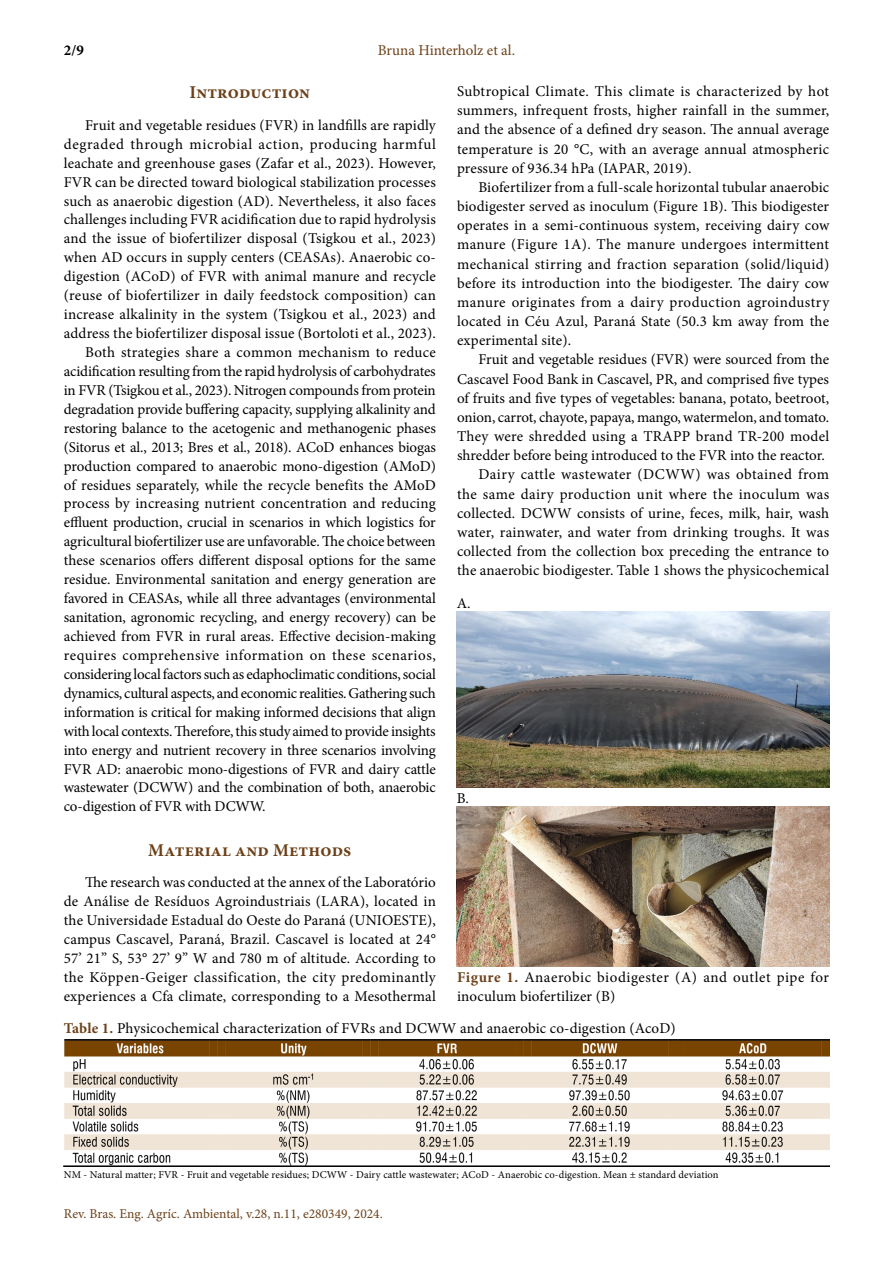
<style>
.page{position:relative;width:893px;height:1263px;background:#fff}
.page>*{position:absolute;margin:0;border:0;box-sizing:border-box;transform-origin:0 0}
.t1{font:700 18px "Minion Pro";letter-spacing:.01em;color:#6c4119}
.t2{font:15px/19.2px "Minion Pro";letter-spacing:.005em;color:#000;text-align:justify}
.t3{font:15px "Minion Pro";letter-spacing:-.015em;color:#000}
.t4{font:15px "Minion Pro";letter-spacing:-.02em;color:#000}
.t5{font:15px/18.8px "Minion Pro";letter-spacing:.025em;color:#000}
.t6{font:15px "Minion Pro";letter-spacing:.03em;color:#000}
.t7{font:15px "Minion Pro";letter-spacing:.045em;color:#000}
.t8{font:15px "Minion Pro";letter-spacing:-.005em;color:#6c4119}
.t9{font:700 15px "Minion Pro";color:#000}
.t10{font:13.5px "Minion Pro";color:#6c4119}
.t11{font:10.5px "Minion Pro";letter-spacing:.01em;color:#000}
.s1{font-weight:700;color:#6c4119}
</style>
<div class="page">
<img style="left:64px;top:1039px;width:765px;height:127px">
<img style="left:457px;top:807px;width:372px;height:160px">
<img style="left:457px;top:612px;width:372px;height:175px">
<p class="t9" style="left:64px;top:40px;width:21px">2/9</p>
<p class="t8" style="left:378px;top:40px;width:139px">Bruna Hinterholz et al.</p>
<p class="t1" style="left:190px;top:80px;width:122px">Introduction</p>
<p class="t2" style="left:85px;top:115px;width:352px">Fruit and vegetable residues (FVR) in landfills are rapidly</p>
<p class="t7" style="left:64px;top:134px;width:374px">degraded through microbial action, producing harmful</p>
<p class="t2" style="left:64px;top:153px;width:374px">leachate and greenhouse gases (Zafar et al., 2023). However,</p>
<p class="t2" style="left:64px;top:172px;width:374px">FVR can be directed toward biological stabilization processes</p>
<p class="t2" style="left:64px;top:191px;width:374px">such as anaerobic digestion (AD). Nevertheless, it also faces</p>
<p class="t2" style="left:64px;top:210px;width:374px">challenges including FVR acidification due to rapid hydrolysis</p>
<p class="t2" style="left:64px;top:229px;width:374px">and the issue of biofertilizer disposal (Tsigkou et al., 2023)</p>
<p class="t2" style="left:64px;top:248px;width:374px">when AD occurs in supply centers (CEASAs). Anaerobic co-</p>
<p class="t2" style="left:64px;top:267px;width:374px">digestion (ACoD) of FVR with animal manure and recycle</p>
<p class="t2" style="left:64px;top:286px;width:374px">(reuse of biofertilizer in daily feedstock composition) can</p>
<p class="t2" style="left:64px;top:305px;width:374px">increase alkalinity in the system (Tsigkou et al., 2023) and</p>
<p class="t2" style="left:64px;top:324px;width:374px">address the biofertilizer disposal issue (Bortoloti et al., 2023).</p>
<p class="t2" style="left:85px;top:343px;width:352px">Both strategies share a common mechanism to reduce</p>
<p class="t3" style="left:64px;top:361px;width:374px">acidification resulting from the rapid hydrolysis of carbohydrates</p>
<p class="t3" style="left:64px;top:380px;width:374px">in FVR (Tsigkou et al., 2023). Nitrogen compounds from protein</p>
<p class="t3" style="left:64px;top:399px;width:374px">degradation provide buffering capacity, supplying alkalinity and</p>
<p class="t2" style="left:64px;top:418px;width:374px">restoring balance to the acetogenic and methanogenic phases</p>
<p class="t2" style="left:64px;top:437px;width:374px">(Sitorus et al., 2013; Bres et al., 2018). ACoD enhances biogas</p>
<p class="t2" style="left:64px;top:456px;width:374px">production compared to anaerobic mono-digestion (AMoD)</p>
<p class="t2" style="left:64px;top:475px;width:374px">of residues separately, while the recycle benefits the AMoD</p>
<p class="t2" style="left:64px;top:494px;width:374px">process by increasing nutrient concentration and reducing</p>
<p class="t2" style="left:64px;top:513px;width:374px">effluent production, crucial in scenarios in which logistics for</p>
<p class="t3" style="left:64px;top:531px;width:374px">agricultural biofertilizer use are unfavorable. The choice between</p>
<p class="t2" style="left:64px;top:551px;width:374px">these scenarios offers different disposal options for the same</p>
<p class="t2" style="left:64px;top:570px;width:374px">residue. Environmental sanitation and energy generation are</p>
<p class="t2" style="left:64px;top:589px;width:374px">favored in CEASAs, while all three advantages (environmental</p>
<p class="t3" style="left:64px;top:607px;width:374px">sanitation, agronomic recycling, and energy recovery) can be</p>
<p class="t2" style="left:64px;top:627px;width:374px">achieved from FVR in rural areas. Effective decision-making</p>
<p class="t6" style="left:64px;top:645px;width:374px">requires comprehensive information on these scenarios,</p>
<p class="t4" style="left:64px;top:664px;width:374px">considering local factors such as edaphoclimatic conditions, social</p>
<p class="t4" style="left:64px;top:683px;width:373px">dynamics, cultural aspects, and economic realities. Gathering such</p>
<p class="t4" style="left:64px;top:702px;width:374px">information is critical for making informed decisions that align</p>
<p class="t4" style="left:64px;top:721px;width:373px">with local contexts. Therefore, this study aimed to provide insights</p>
<p class="t3" style="left:64px;top:740px;width:374px">into energy and nutrient recovery in three scenarios involving</p>
<p class="t2" style="left:64px;top:759px;width:373px">FVR AD: anaerobic mono-digestions of FVR and dairy cattle</p>
<p class="t3" style="left:64px;top:778px;width:374px">wastewater (DCWW) and the combination of both, anaerobic</p>
<p class="t2" style="left:64px;top:797px;width:203px">co-digestion of FVR with DCWW.</p>
<p class="t1" style="left:148px;top:837px;width:205px">Material and Methods</p>
<p class="t2" style="left:64px;top:873px;width:374px;text-indent:21px">The research was conducted at the annex of the Laboratório de Análise de Resíduos Agroindustriais (LARA), located in the Universidade Estadual do Oeste do Paraná (UNIOESTE), campus Cascavel, Paraná, Brazil. Cascavel is located at 24° 57’ 21” S, 53° 27’ 9” W and 780 m of altitude. According to the Köppen-Geiger classification, the city predominantly experiences a Cfa climate, corresponding to a Mesothermal</p>
<p class="t2" style="left:457px;top:82px;width:374px">Subtropical Climate. This climate is characterized by hot summers, infrequent frosts, higher rainfall in the summer, and the absence of a defined dry season. The annual average temperature is 20 °C, with an average annual atmospheric pressure of 936.34 hPa (IAPAR, 2019).</p>
<p class="t2" style="left:457px;top:178px;width:374px;text-indent:21px">Biofertilizer from a full-scale horizontal tubular anaerobic biodigester served as inoculum (Figure 1B). This biodigester operates in a semi-continuous system, receiving dairy cow manure (Figure 1A). The manure undergoes intermittent mechanical stirring and fraction separation (solid/liquid) before its introduction into the biodigester. The dairy cow manure originates from a dairy production agroindustry located in Céu Azul, Paraná State (50.3 km away from the experimental site).</p>
<p class="t2" style="left:457px;top:350px;width:374px;text-align:right">Fruit and vegetable residues (FVR) were sourced from the Cascavel Food Bank in Cascavel, PR, and comprised five types of fruits and five types of vegetables: banana, potato, beetroot, onion, carrot, chayote, papaya, mango, watermelon, and tomato.<br>They were shredded using a TRAPP brand TR-200 model shredder before being introduced to the FVR into the reactor.<br>Dairy cattle wastewater (DCWW) was obtained from the same dairy production unit where the inoculum was collected. DCWW consists of urine, feces, milk, hair, wash water, rainwater, and water from drinking troughs. It was collected from the collection box preceding the entrance to the anaerobic biodigester. Table 1 shows the physicochemical</p>
<p class="t2" style="left:457px;top:593px;width:15px">A.</p>
<p class="t2" style="left:457px;top:788px;width:13px">B.</p>
<p class="t5" style="left:457px;top:968px;width:373px"><span class="s1">Figure 1.</span> Anaerobic biodigester (A) and outlet pipe for inoculum biofertilizer (B)</p>
<p class="t2" style="left:64px;top:1019px;width:613px"><span class="s1">Table 1.</span> Physicochemical characterization of FVRs and DCWW and anaerobic co-digestion (AcoD)</p>
<p class="t11" style="left:64px;top:1167px;width:656px">NM - Natural matter; FVR - Fruit and vegetable residues; DCWW - Dairy cattle wastewater; ACoD - Anaerobic co-digestion. Mean ± standard deviation</p>
<p class="t10" style="left:64px;top:1204px;width:320px">Rev. Bras. Eng. Agríc. Ambiental, v.28, n.11, e280349, 2024.</p>
</div>
